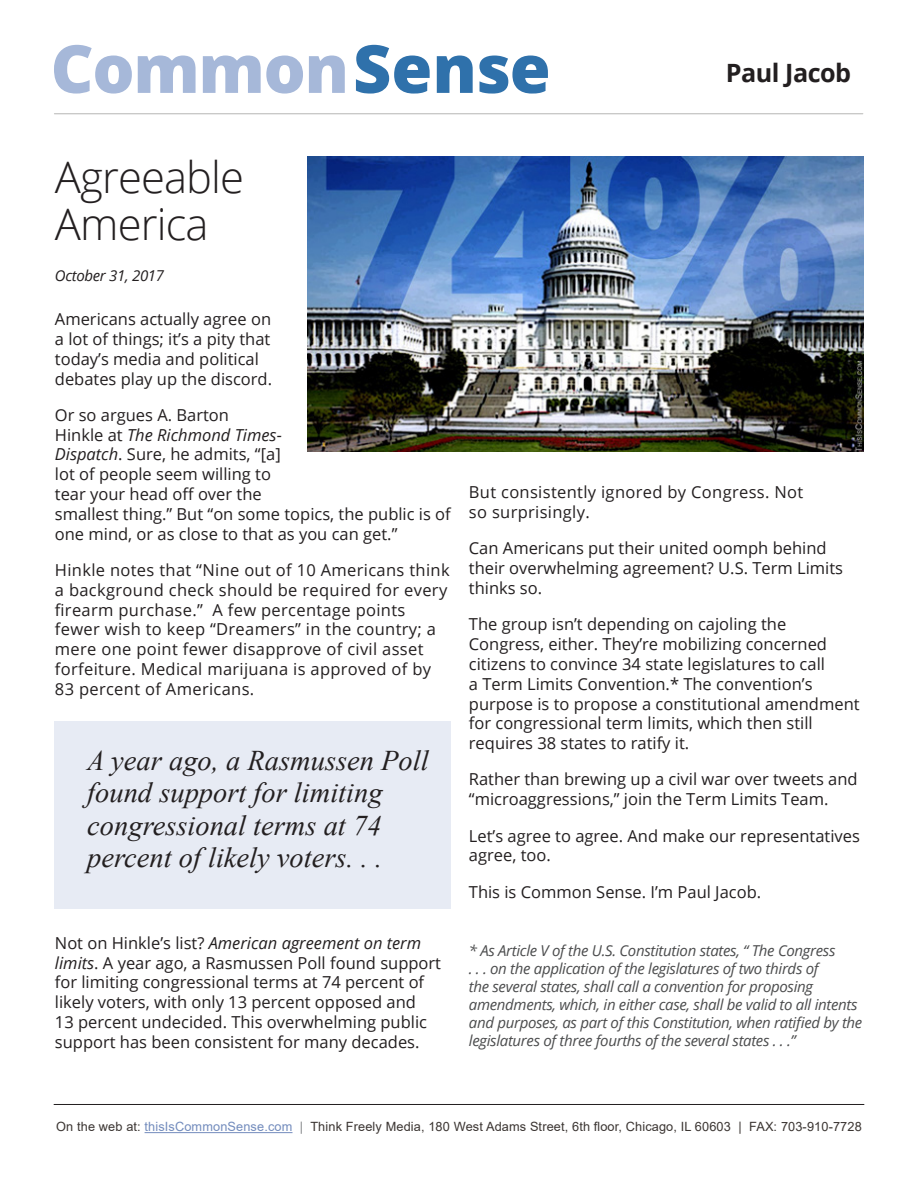
<style>
.page{position:relative;width:918px;height:1188px;background:#fff}
.page>*{position:absolute;margin:0;border:0;box-sizing:border-box;transform-origin:0 0}
.t1{font:800 66.45px "Open Sans";letter-spacing:-.02em;color:#a6b8d9}
.t2{font:300 43.5px/47.4px "Open Sans";letter-spacing:-.02em;color:#231f20}
.t3{font:italic 28.5px/32.4px "Times New Roman";color:#231f20}
.t4{font:700 25.2px "Open Sans";letter-spacing:-.02em;color:#231f20}
.t5{font:16.5px/19.8px "Open Sans";color:#231f20}
.t6{font:16.5px/19.8px "Open Sans";letter-spacing:.02em;color:#231f20}
.t7{font:italic 15px/18px "Open Sans";letter-spacing:-.02em;color:#4b4c4d}
.t8{font:italic 15px "Open Sans";letter-spacing:-.02em;color:#231f20}
.t9{font:12.75px "Arial";letter-spacing:.01em;color:#3b3532}
.s1{color:#2f71ab}
.s2{font-style:italic}
.s3{color:#738cbd}
.s4{color:#808285}
</style>
<div class="page">
<hr style="left:145px;top:1132px;width:148px;height:1px;background:#738cbd">
<img style="left:308px;top:156px;width:555px;height:295px">
<hr style="left:54px;top:1104px;width:810px;height:1px;background:#231f20">
<hr style="left:54px;top:114px;width:809px;height:1px;background:#b6b6b4">
<div style="left:54px;top:722px;width:397px;height:187px;background:#e7ebf4"></div>
<p class="t1" style="left:51px;top:18px;width:502px">Common<span class="s1">Sense</span></p>
<p class="t4" style="left:726px;top:55px;width:127px">Paul Jacob</p>
<p class="t2" style="left:55px;top:152px;width:191px">Agreeable<br>America</p>
<p class="t8" style="left:55px;top:266px;width:111px">October 31, 2017</p>
<p class="t5" style="left:55px;top:309px;width:219px">Americans actually agree on a lot of things; it’s a pity that today’s media and political debates play up the discord.</p>
<p class="t5" style="left:55px;top:405px;width:397px">Or so argues A. Barton<br>Hinkle at <span class="s2">The Richmond Times-<br>Dispatch</span>. Sure, he admits, “[a]<br>lot of people seem willing to<br>tear your head off over the<br>smallest thing.” But “on some topics, the public is of one mind, or as close to that as you can get.”</p>
<p class="t6" style="left:55px;top:560px;width:396px">Hinkle notes that “Nine out of 10 Americans think a background check should be required for every firearm purchase.” A few percentage points fewer wish to keep “Dreamers” in the country; a mere one point fewer disapprove of civil asset forfeiture. Medical marijuana is approved of by 83 percent of Americans.</p>
<p class="t3" style="left:87px;top:743px;width:343px">A year ago, a Rasmussen Poll found support for limiting congressional terms at 74 percent of likely voters. . .</p>
<p class="t5" style="left:55px;top:933px;width:388px">Not on Hinkle’s list? <span class="s2">American agreement on term limits</span>. A year ago, a Rasmussen Poll found support for limiting congressional terms at 74 percent of likely voters, with only 13 percent opposed and<br>13 percent undecided. This overwhelming public support has been consistent for many decades.</p>
<p class="t6" style="left:469px;top:482px;width:336px">But consistently ignored by Congress. Not so surprisingly.</p>
<p class="t5" style="left:469px;top:538px;width:376px">Can Americans put their united oomph behind their overwhelming agreement? U.S. Term Limits thinks so.</p>
<p class="t5" style="left:469px;top:614px;width:392px">The group isn’t depending on cajoling the Congress, either. They’re mobilizing concerned citizens to convince 34 state legislatures to call<br>a Term Limits Convention.* The convention’s purpose is to propose a constitutional amendment for congressional term limits, which then still requires 38 states to ratify it.</p>
<p class="t5" style="left:469px;top:769px;width:390px">Rather than brewing up a civil war over tweets and “microaggressions,” join the Term Limits Team.</p>
<p class="t5" style="left:469px;top:825px;width:393px">Let’s agree to agree. And make our representatives agree, too.</p>
<p class="t5" style="left:469px;top:881px;width:294px">This is Common Sense. I’m Paul Jacob.</p>
<p class="t7" style="left:469px;top:941px;width:395px">* As Article V of the U.S. Constitution states, “ The Congress<br>. . . on the application of the legislatures of two thirds of<br>the several states, shall call a convention for proposing amendments, which, in either case, shall be valid to all intents and purposes, as part of this Constitution, when ratified by the legislatures of three fourths of the several states . . .”</p>
<p class="t9" style="left:56px;top:1118px;width:807px">On the web at: <span class="s3">thisIsCommonSense.com</span> <span class="s4">|</span> Think Freely Media, 180 West Adams Street, 6th floor, Chicago, IL 60603 | FAX: 703-910-7728</p>
</div>
